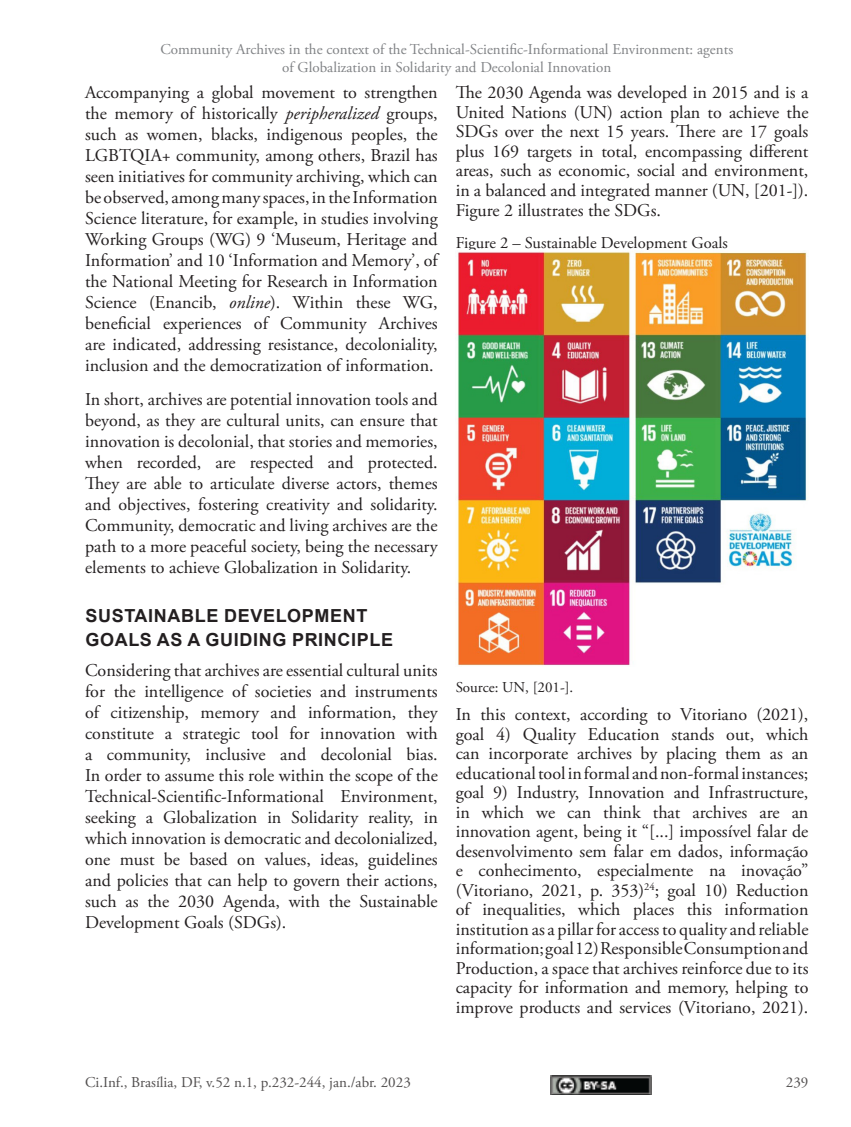
<style>
.page{position:relative;width:851px;height:1127px;background:#fff}
.page>*{position:absolute;margin:0;border:0;box-sizing:border-box;transform-origin:0 0}
.Corpo_de_Texto{font:18px/21px "Adobe Garamond Pro";color:#231f20;text-align:justify}
.Ci_Inf__Seção_de_art{font:700 18px/24px "Arial";letter-spacing:.035em;color:#231f20}
.Ci_Inf__Título_image{font:16.5px "Adobe Garamond Pro";color:#231f20}
.t1{font:15px/18px "Adobe Garamond Pro";color:#808285;text-align:center}
.t2{font:15px "Adobe Garamond Pro";color:#524f4f}
.Ci_Inf__Título_image-2{font:15px "Adobe Garamond Pro";color:#231f20}
.s1{font-style:italic}
</style>
<div class="page">
<img style="left:550px;top:1075px;width:101px;height:19px">
<img style="left:457px;top:251px;width:350px;height:415px">
<p class="t1" style="left:160px;top:41px;width:574px">Community Archives in the context of the Technical-Scientific-Informational Environment: agents of Globalization in Solidarity and Decolonial Innovation</p>
<p class="Corpo_de_Texto" style="left:85px;top:83px;width:354px">Accompanying a global movement to strengthen the memory of historically <span class="s1">peripheralized</span> groups, such as women, blacks, indigenous peoples, the LGBTQIA+ community, among others, Brazil has seen initiatives for community archiving, which can be observed, among many spaces, in the Information Science literature, for example, in studies involving Working Groups (WG) 9 ‘Museum, Heritage and Information’ and 10 ‘Information and Memory’, of the National Meeting for Research in Information Science (Enancib, <span class="s1">online</span>). Within these WG, beneficial experiences of Community Archives are indicated, addressing resistance, decoloniality, inclusion and the democratization of information.</p>
<p class="Corpo_de_Texto" style="left:85px;top:389px;width:354px">In short, archives are potential innovation tools and beyond, as they are cultural units, can ensure that innovation is decolonial, that stories and memories, when recorded, are respected and protected.<br>They are able to articulate diverse actors, themes and objectives, fostering creativity and solidarity.<br>Community, democratic and living archives are the path to a more peaceful society, being the necessary elements to achieve Globalization in Solidarity.</p>
<p class="Ci_Inf__Seção_de_art" style="left:85px;top:604px;width:309px">SUSTAINABLE DEVELOPMENT<br>GOALS AS A GUIDING PRINCIPLE</p>
<p class="Corpo_de_Texto" style="left:85px;top:660px;width:354px">Considering that archives are essential cultural units for the intelligence of societies and instruments of citizenship, memory and information, they constitute a strategic tool for innovation with a community, inclusive and decolonial bias.<br>In order to assume this role within the scope of the Technical-Scientific-Informational Environment, seeking a Globalization in Solidarity reality, in which innovation is democratic and decolonialized, one must be based on values, ideas, guidelines and policies that can help to govern their actions, such as the 2030 Agenda, with the Sustainable Development Goals (SDGs).</p>
<p class="Corpo_de_Texto" style="left:455px;top:83px;width:354px;line-height:19.6px">The 2030 Agenda was developed in 2015 and is a United Nations (UN) action plan to achieve the SDGs over the next 15 years. There are 17 goals plus 169 targets in total, encompassing different areas, such as economic, social and environment, in a balanced and integrated manner (UN, [201-]).<br>Figure 2 illustrates the SDGs.</p>
<p class="Ci_Inf__Título_image" style="left:455px;top:233px;width:273px">Figure 2 – Sustainable Development Goals</p>
<p class="Ci_Inf__Título_image-2" style="left:455px;top:678px;width:119px">Source: UN, [201-].</p>
<p class="Corpo_de_Texto" style="left:455px;top:705px;width:354px;line-height:19.5px">In this context, according to Vitoriano (2021), goal 4) Quality Education stands out, which can incorporate archives by placing them as an educational tool in formal and non-formal instances; goal 9) Industry, Innovation and Infrastructure, in which we can think that archives are an innovation agent, being it “[...] impossível falar de desenvolvimento sem falar em dados, informação e conhecimento, especialmente na inovação” (Vitoriano, 2021, p. 353)<sup>24</sup>; goal 10) Reduction of inequalities, which places this information institution as a pillar for access to quality and reliable information; goal 12) Responsible Consumption and Production, a space that archives reinforce due to its capacity for information and memory, helping to improve products and services (Vitoriano, 2021).</p>
<p class="t2" style="left:85px;top:1073px;width:327px">Ci.Inf., Brasília, DF, v.52 n.1, p.232-244, jan./abr. 2023</p>
<p class="t2" style="left:785px;top:1073px;width:24px">239</p>
</div>
